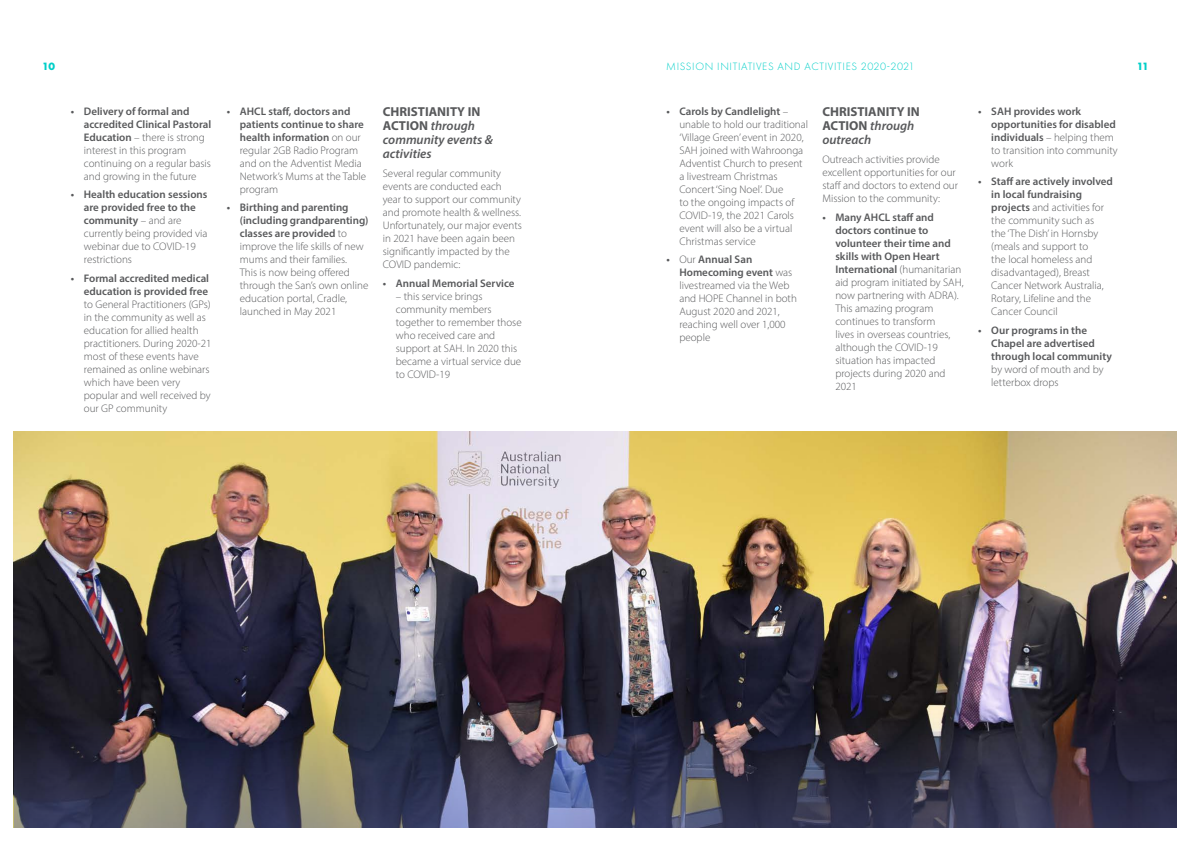
<style>
.page{position:relative;width:1191px;height:842px;background:#fff}
.page>*{position:absolute;margin:0;border:0;box-sizing:border-box;transform-origin:0 0}
.t1{font:italic 600 13px/14px "Myriad Pro";color:#58595b}
.t2{font:700 13px/14px "Myriad Pro";color:#58595b}
.t3{font:300 11px/13px "Myriad Pro";color:#58595b}
.t4{font:600 11px/13px "Myriad Pro";color:#58595b}
.t5{font:300 11px "Futura PT";letter-spacing:.06em;color:#00cfc8}
.t6{font:700 11px "Futura PT";color:#00cfc8}
.s1{font-weight:600}
.s2{font-weight:700;font-style:normal}
.s3{font-weight:600;font-style:italic}
.s4{font-weight:300}
</style>
<div class="page">
<img style="left:14px;top:432px;width:1162px;height:280px">
<img style="left:14px;top:712px;width:1162px;height:116px">
<p class="t6" style="left:42px;top:59px;width:14px">10</p>
<p class="t5" style="left:666px;top:60px;width:250px">MISSION INITIATIVES AND ACTIVITIES 2020-2021</p>
<p class="t6" style="left:1136px;top:59px;width:13px">11</p>
<p class="t3" style="left:84px;top:104px;width:129px;text-indent:-13px"><span class="s1">• Delivery of formal and accredited Clinical Pastoral<br>Education</span> – there is strong interest in this program continuing on a regular basis and growing in the future</p>
<p class="t3" style="left:84px;top:188px;width:125px;text-indent:-13px"><span class="s1">• Health education sessions are provided free to the community</span> – and are currently being provided via webinar due to COVID-19 restrictions</p>
<p class="t4" style="left:71px;top:272px;width:140px;text-align:right">• Formal accredited medical education is provided free</p>
<p class="t3" style="left:84px;top:298px;width:129px">to General Practitioners (GPs) in the community as well as education for allied health practitioners. During 2020-21 most of these events have remained as online webinars which have been very popular and well received by our GP community</p>
<p class="t3" style="left:240px;top:104px;width:128px;text-indent:-13px"><span class="s1">• AHCL staff, doctors and patients continue to share health information</span> on our regular 2GB Radio Program and on the Adventist Media<br>Network’s Mums at the Table program</p>
<p class="t3" style="left:240px;top:201px;width:130px;text-indent:-13px"><span class="s1">• Birthing and parenting (including grandparenting) classes are provided</span> to improve the life skills of new mums and their families.<br>This is now being offered through the San’s own online education portal, Cradle, launched in May 2021</p>
<p class="t1" style="left:383px;top:104px;width:112px"><span class="s2">CHRISTIANITY IN<br>ACTION</span> through community events &amp; activities</p>
<p class="t3" style="left:383px;top:167px;width:141px">Several regular community events are conducted each year to support our community and promote health &amp; wellness.<br>Unfortunately, our major events in 2021 have been again been significantly impacted by the<br>COVID pandemic:</p>
<p class="t4" style="left:383px;top:276px;width:133px">• Annual Memorial Service</p>
<p class="t3" style="left:396px;top:289px;width:127px">– this service brings community members together to remember those who received care and support at SAH. In 2020 this became a virtual service due to COVID-19</p>
<p class="t3" style="left:679px;top:104px;width:130px;text-indent:-13px"><span class="s1">• Carols by Candlelight</span> – unable to hold our traditional ‘Village Green’ event in 2020,<br>SAH joined with Wahroonga<br>Adventist Church to present a livestream Christmas<br>Concert ‘Sing Noel’. Due<br>to the ongoing impacts of<br>COVID-19, the 2021 Carols event will also be a virtual<br>Christmas service</p>
<p class="t3" style="left:679px;top:253px;width:119px;text-indent:-13px"><span class="s1">•</span> Our <span class="s1">Annual San<br>Homecoming event</span> was livestreamed via the Web and HOPE Channel in both<br>August 2020 and 2021, reaching well over 1,000 people</p>
<p class="t2" style="left:822px;top:104px;width:99px">CHRISTIANITY IN<br>ACTION <span class="s3">through outreach</span></p>
<p class="t3" style="left:822px;top:153px;width:137px">Outreach activities provide excellent opportunities for our staff and doctors to extend our<br>Mission to the community:</p>
<p class="t3" style="left:835px;top:210px;width:130px;text-indent:-13px"><span class="s1">• Many AHCL staff and doctors continue to volunteer their time and skills with Open Heart<br>International</span> (humanitarian aid program initiated by SAH, now partnering with ADRA).<br>This amazing program continues to transform<br>lives in overseas countries, although the COVID-19 situation has impacted projects during 2020 and<br>2021</p>
<p class="t4" style="left:991px;top:104px;width:128px;text-indent:-13px">• SAH provides work opportunities for disabled individuals <span class="s4">– helping them to transition into community work</span></p>
<p class="t3" style="left:991px;top:175px;width:123px;text-indent:-13px"><span class="s1">• Staff are actively involved in local fundraising projects</span> and activities for the community such as<br>the ‘The Dish’ in Hornsby (meals and support to<br>the local homeless and disadvantaged), Breast<br>Cancer Network Australia,<br>Rotary, Lifeline and the<br>Cancer Council</p>
<p class="t4" style="left:991px;top:324px;width:122px;text-indent:-13px">• Our programs in the<br>Chapel are advertised through local community</p>
<p class="t3" style="left:991px;top:363px;width:114px">by word of mouth and by letterbox drops</p>
</div>
